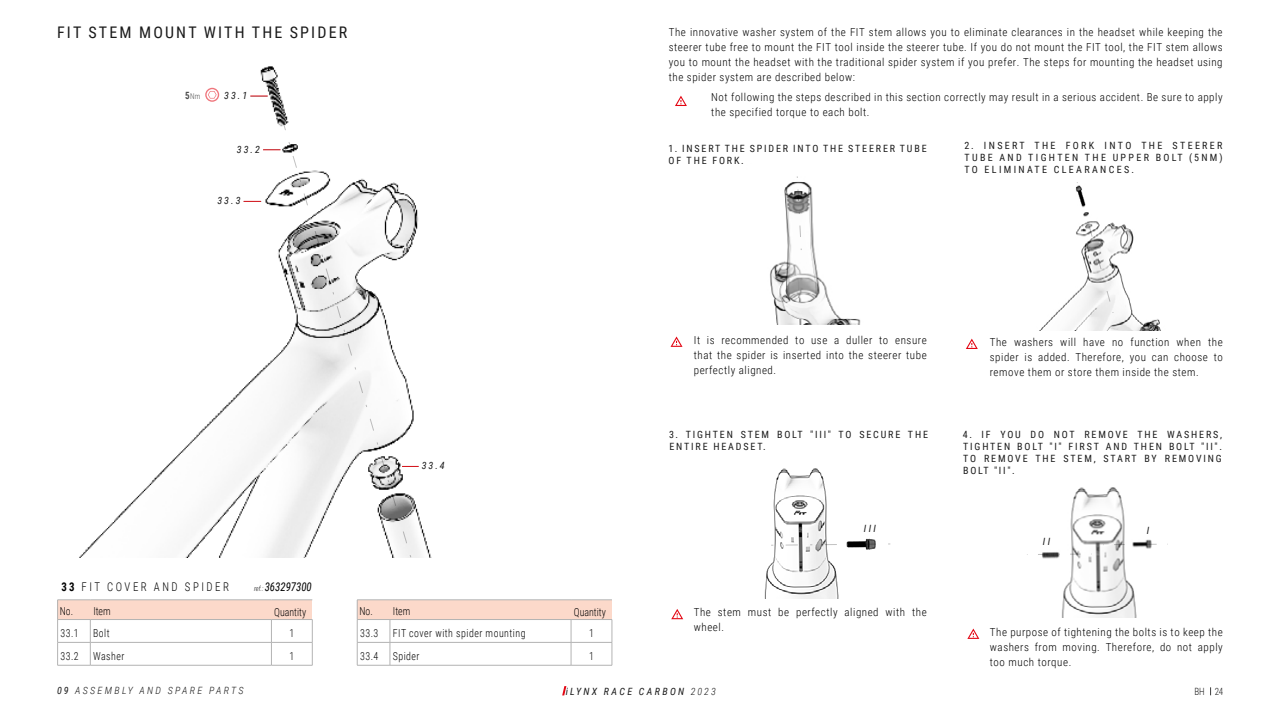
<style>
.page{position:relative;width:1280px;height:720px;background:#fff}
.page>*{position:absolute;margin:0;border:0;box-sizing:border-box;transform-origin:0 0}
.t1{font:16px "Roboto Condensed";letter-spacing:.135em;color:#1a1a1a}
.t2{font:300 12px "Roboto Condensed";letter-spacing:.235em;color:#000;scale:.9 1}
.t3{font:italic 12px "Roboto Condensed";color:#000;scale:.9 1}
.t4{font:300 11px/15px "Roboto Condensed";letter-spacing:.05em;color:#000;text-align:justify}
.t5{font:300 11px "Roboto Condensed";letter-spacing:.05em;color:#000;scale:.9 1}
.t6{font:300 11px "Roboto Condensed";color:#000;scale:.9 1}
.t7{font:10px/12px "Roboto Condensed";letter-spacing:.185em;color:#1a1a1a}
.t8{font:italic 10px "Roboto Condensed";letter-spacing:.235em;color:#1a1a1a}
.t9{font:italic 300 10px "Roboto Condensed";letter-spacing:.235em;color:#1a1a1a}
.t10{font:300 10px "Roboto Condensed";color:#1a1a1a;scale:.9 1}
.t11{font:300 8px "Roboto Condensed";color:#4d4d4d;scale:.9 1}
.s1{font-weight:700;font-size:10px}
.s2{font-weight:300;font-size:7px}
.s3{font-weight:700}
.s4{font-weight:400}
.s5{font-weight:300}
</style>
<div class="page">
<svg style="left:562px;top:686px;width:4px;height:9px"></svg>
<img style="left:79px;top:68px;width:352px;height:489px">
<div style="left:58px;top:600px;width:254px;height:20px;background:#fcd9ca"></div>
<hr style="left:57px;top:642px;width:33px;height:1px;background:#b3b3b3">
<hr style="left:90px;top:642px;width:181px;height:1px;background:#b3b3b3">
<svg style="left:90px;top:620px;width:1px;height:45px"></svg>
<hr style="left:271px;top:642px;width:41px;height:1px;background:#b3b3b3">
<svg style="left:271px;top:620px;width:1px;height:45px"></svg>
<hr style="left:57px;top:665px;width:33px;height:1px;background:#b3b3b3">
<hr style="left:90px;top:665px;width:181px;height:1px;background:#b3b3b3">
<hr style="left:271px;top:665px;width:41px;height:1px;background:#b3b3b3">
<hr style="left:57px;top:600px;width:33px;height:1px;background:#b3b3b3">
<svg style="left:57px;top:601px;width:1px;height:64px"></svg>
<hr style="left:90px;top:600px;width:181px;height:1px;background:#b3b3b3">
<hr style="left:271px;top:600px;width:41px;height:1px;background:#b3b3b3">
<hr style="left:57px;top:619px;width:33px;height:1px;background:#b3b3b3">
<hr style="left:90px;top:619px;width:181px;height:1px;background:#b3b3b3">
<hr style="left:271px;top:619px;width:41px;height:1px;background:#b3b3b3">
<svg style="left:312px;top:620px;width:1px;height:45px"></svg>
<div style="left:357px;top:600px;width:255px;height:20px;background:#fcd9ca"></div>
<hr style="left:357px;top:642px;width:33px;height:1px;background:#b3b3b3">
<hr style="left:390px;top:642px;width:181px;height:1px;background:#b3b3b3">
<svg style="left:390px;top:620px;width:1px;height:45px"></svg>
<hr style="left:571px;top:642px;width:41px;height:1px;background:#b3b3b3">
<svg style="left:571px;top:620px;width:1px;height:45px"></svg>
<hr style="left:357px;top:665px;width:33px;height:1px;background:#b3b3b3">
<hr style="left:390px;top:665px;width:181px;height:1px;background:#b3b3b3">
<hr style="left:571px;top:665px;width:41px;height:1px;background:#b3b3b3">
<hr style="left:357px;top:600px;width:33px;height:1px;background:#b3b3b3">
<svg style="left:357px;top:600px;width:1px;height:65px"></svg>
<hr style="left:390px;top:600px;width:181px;height:1px;background:#b3b3b3">
<hr style="left:571px;top:600px;width:41px;height:1px;background:#b3b3b3">
<hr style="left:357px;top:619px;width:33px;height:1px;background:#b3b3b3">
<hr style="left:390px;top:619px;width:181px;height:1px;background:#b3b3b3">
<hr style="left:571px;top:619px;width:41px;height:1px;background:#b3b3b3">
<svg style="left:612px;top:620px;width:1px;height:45px"></svg>
<svg style="left:250px;top:96px;width:13px;height:1px"></svg>
<svg style="left:244px;top:201px;width:17px;height:1px"></svg>
<svg style="left:205px;top:88px;width:14px;height:14px"></svg>
<svg style="left:263px;top:66px;width:149px;height:492px"></svg>
<img style="left:770px;top:182px;width:91px;height:143px">
<img style="left:1040px;top:188px;width:121px;height:142px">
<img style="left:764px;top:468px;width:112px;height:130px">
<img style="left:1042px;top:487px;width:110px;height:131px">
<svg style="left:671px;top:609px;width:12px;height:10px"></svg>
<svg style="left:967px;top:629px;width:12px;height:10px"></svg>
<svg style="left:671px;top:337px;width:12px;height:10px"></svg>
<svg style="left:966px;top:339px;width:12px;height:10px"></svg>
<svg style="left:675px;top:96px;width:12px;height:10px"></svg>
<svg style="left:770px;top:543px;width:121px;height:3px"></svg>
<svg style="left:1076px;top:182px;width:41px;height:142px"></svg>
<svg style="left:796px;top:176px;width:7px;height:85px"></svg>
<svg style="left:1027px;top:553px;width:76px;height:3px"></svg>
<svg style="left:1102px;top:543px;width:66px;height:3px"></svg>
<h1 class="t1" style="left:57px;top:21px;width:292px">FIT STEM MOUNT WITH THE SPIDER</h1>
<p class="t11" style="left:185px;top:90px;width:18px"><span class="s1">5</span>Nm</p>
<p class="t8" style="left:224px;top:88px;width:25px">33.1</p>
<p class="t8" style="left:237px;top:142px;width:25px">33.2</p>
<p class="t8" style="left:217px;top:194px;width:25px">33.3</p>
<p class="t8" style="left:422px;top:459px;width:25px">33.4</p>
<p class="t3" style="left:254px;top:578px;width:66px"><span class="s2">ref.:</span> 363297300</p>
<p class="t2" style="left:62px;top:579px;width:188px"><span class="s3">33</span> FIT COVER AND SPIDER</p>
<p class="t5" style="left:60px;top:625px;width:22px">33.1</p>
<p class="t5" style="left:93px;top:625px;width:20px">Bolt</p>
<p class="t5" style="left:289px;top:625px;width:7px">1</p>
<p class="t5" style="left:60px;top:648px;width:22px">33.2</p>
<p class="t5" style="left:93px;top:648px;width:36px">Washer</p>
<p class="t5" style="left:289px;top:648px;width:7px">1</p>
<p class="t5" style="left:60px;top:603px;width:58px">No. Item</p>
<p class="t6" style="left:274px;top:604px;width:37px">Quantity</p>
<p class="t5" style="left:359px;top:603px;width:58px">No. Item</p>
<p class="t6" style="left:574px;top:604px;width:37px">Quantity</p>
<p class="t5" style="left:360px;top:625px;width:22px">33.3</p>
<p class="t5" style="left:393px;top:625px;width:149px">FIT cover with spider mounting</p>
<p class="t5" style="left:589px;top:625px;width:7px">1</p>
<p class="t5" style="left:360px;top:648px;width:22px">33.4</p>
<p class="t5" style="left:393px;top:648px;width:31px">Spider</p>
<p class="t5" style="left:589px;top:648px;width:7px">1</p>
<p class="t4" style="left:669px;top:24px;width:555px">The innovative washer system of the FIT stem allows you to eliminate clearances in the headset while keeping the steerer tube free to mount the FIT tool inside the steerer tube. If you do not mount the FIT tool, the FIT stem allows you to mount the headset with the traditional spider system if you prefer. The steps for mounting the headset using the spider system are described below:</p>
<p class="t4" style="left:711px;top:89px;width:513px">Not following the steps described in this section correctly may result in a serious accident. Be sure to apply the specified torque to each bolt.</p>
<p class="t7" style="left:668px;top:143px;width:260px">1. INSERT THE SPIDER INTO THE STEERER TUBE<br>OF THE FORK.</p>
<p class="t7" style="left:964px;top:139px;width:260px;text-align:justify">2. INSERT THE FORK INTO THE STEERER TUBE AND TIGHTEN THE UPPER BOLT (5NM)<br>TO ELIMINATE CLEARANCES.</p>
<p class="t4" style="left:694px;top:332px;width:234px">It is recommended to use a duller to ensure that the spider is inserted into the steerer tube perfectly aligned.</p>
<p class="t4" style="left:990px;top:334px;width:235px">The washers will have no function when the spider is added. Therefore, you can choose to remove them or store them inside the stem.</p>
<p class="t7" style="left:669px;top:428px;width:260px">3. TIGHTEN STEM BOLT "III" TO SECURE THE<br>ENTIRE HEADSET.</p>
<p class="t7" style="left:963px;top:428px;width:261px;text-align:justify">4. IF YOU DO NOT REMOVE THE WASHERS, TIGHTEN BOLT "I" FIRST AND THEN BOLT "II".<br>TO REMOVE THE STEM, START BY REMOVING BOLT "II".</p>
<p class="t8" style="left:864px;top:521px;width:14px">III</p>
<p class="t8" style="left:1147px;top:523px;width:4px">I</p>
<p class="t8" style="left:1043px;top:535px;width:9px">II</p>
<p class="t4" style="left:694px;top:605px;width:234px">The stem must be perfectly aligned with the wheel.</p>
<p class="t4" style="left:990px;top:624px;width:234px">The purpose of tightening the bolts is to keep the washers from moving. Therefore, do not apply too much torque.</p>
<p class="t9" style="left:57px;top:683px;width:188px"><span class="s4">09</span> ASSEMBLY AND SPARE PARTS</p>
<p class="t8" style="left:566px;top:685px;width:152px">iLYNX RACE CARBON <span class="s5">2023</span></p>
<p class="t10" style="left:1194px;top:685px;width:34px">BH 24</p>
</div>
